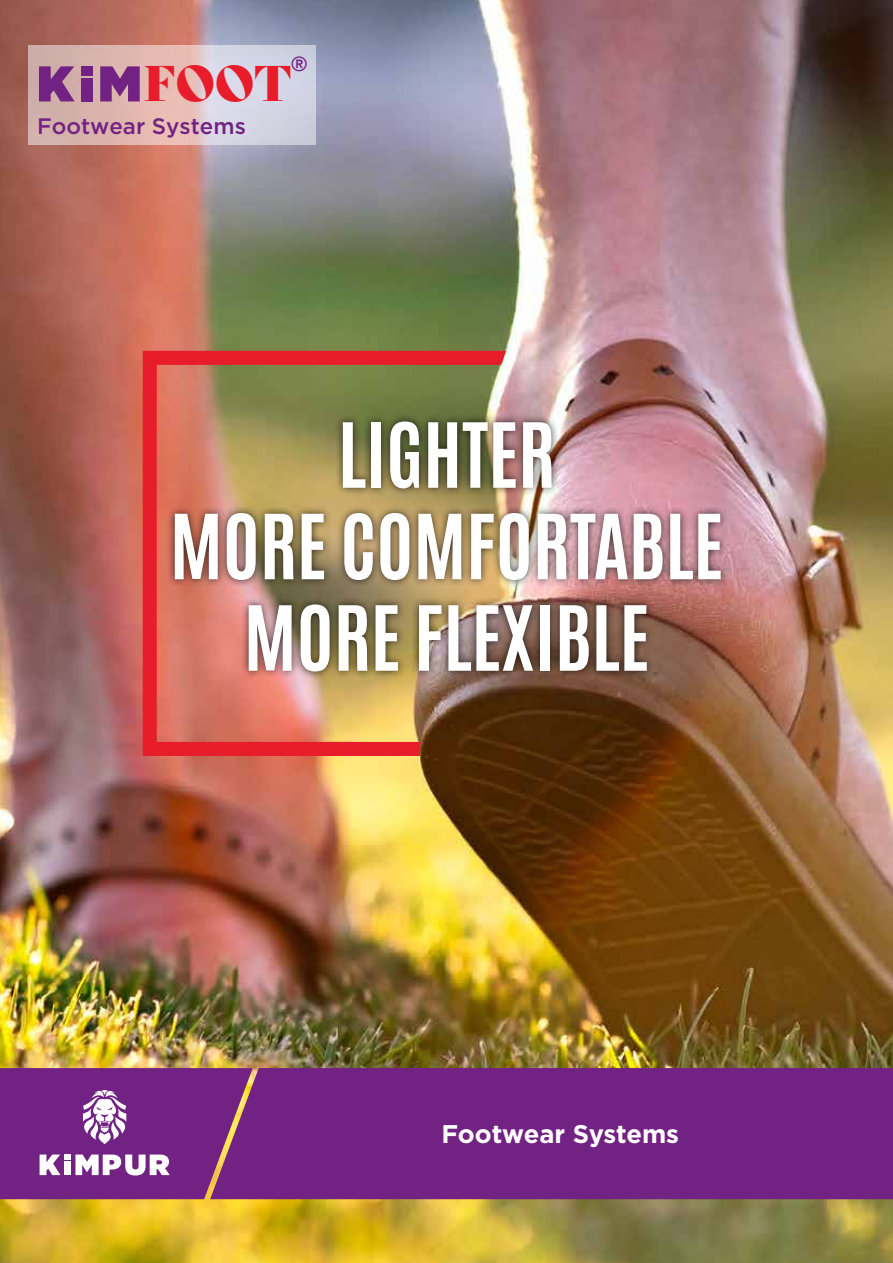
<style>
.page{position:relative;width:893px;height:1263px;background:#fff}
.page>*{position:absolute;margin:0;border:0;box-sizing:border-box;transform-origin:0 0}
.t1{font:700 76.2px/91.5px "Antonio";color:#fff;text-align:center}
.t2{font:48.75px "Bely Display";color:#e81d2c}
.t3{font:700 25.5px "Gotham";color:#fff}
.t4{font:22.35px "Gotham Medium Tr";color:#722282}
.t5{font:500 20.25px "Avenir";color:#722282}
</style>
<div class="page">
<img style="left:0;top:0;width:893px;height:1263px">
<svg style="left:143px;top:351px;width:363px;height:405px;background:#ba684c"></svg>
<div style="left:166px;top:413px;width:563px;height:267px;background:#000;opacity:.75"></div>
<div style="left:253px;top:1068px;width:640px;height:131px;background:#722282"></div>
<svg style="left:0;top:1068px;width:253px;height:131px;background:#81398b"></svg>
<svg style="left:28px;top:45px;width:287px;height:100px;background:#d9c3c6"></svg>
<svg style="left:39px;top:66px;width:36px;height:35px"></svg>
<div style="left:82px;top:78px;width:11px;height:23px;background:#722282"></div>
<div style="left:82px;top:66px;width:11px;height:10px;background:#722282"></div>
<svg style="left:100px;top:66px;width:40px;height:35px"></svg>
<p class="t5" style="left:291px;top:46px;width:18px">®</p>
<p class="t2" style="left:144px;top:45px;width:150px">FOOT</p>
<p class="t4" style="left:37px;top:114px;width:210px">Footwear Systems</p>
<p class="t1" style="left:170px;top:411px;width:555px">LIGHTER<br>MORE COMFORTABLE<br>MORE FLEXIBLE</p>
<p class="t3" style="left:441px;top:1117px;width:239px">Footwear Systems</p>
</div>
